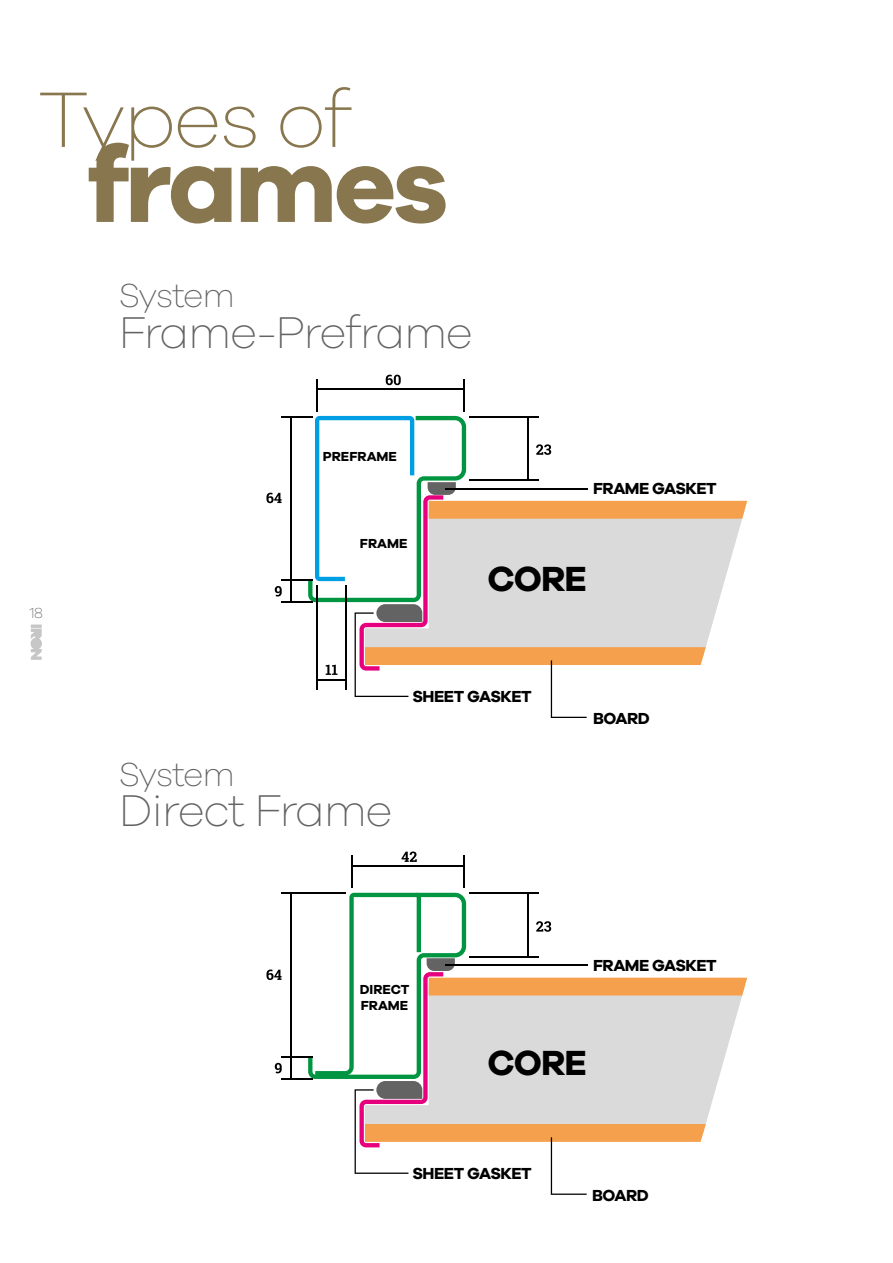
<style>
.page{position:relative;width:893px;height:1263px;background:#fff}
.page>*{position:absolute;margin:0;border:0;box-sizing:border-box;transform-origin:0 0}
.t1{font:700 108px "Galano Grotesque";letter-spacing:-.03em;color:#87764e}
.t2{font:200 81px "Galano Grotesque";letter-spacing:-.03em;color:#87764e}
.t3{font:200 45.9px "Galano Grotesque";letter-spacing:-.03em;color:#646363}
.t4{font:700 36px "Galano Grotesque";letter-spacing:-.03em;color:#000}
.t5{font:200 34.5px "Galano Grotesque";letter-spacing:-.04em;color:#646363}
.t6{font:700 16.5px "Galano Grotesque";letter-spacing:-.03em;color:#000}
.t7{font:200 15px "Galano Grotesque";color:#646363}
.t8{font:700 13.5px/16.2px "Galano Grotesque";color:#000}
</style>
<div class="page">
<svg style="left:401px;top:851px;width:16px;height:11px"></svg>
<hr style="left:351px;top:855px;width:1px;height:33px;background:#000">
<hr style="left:464px;top:855px;width:1px;height:33px;background:#000">
<hr style="left:352px;top:865px;width:112px;height:1px;background:#000">
<svg style="left:308px;top:893px;width:439px;height:302px"></svg>
<svg style="left:266px;top:969px;width:16px;height:11px"></svg>
<svg style="left:275px;top:1063px;width:7px;height:10px"></svg>
<hr style="left:281px;top:893px;width:65px;height:1px;background:#000">
<hr style="left:281px;top:1078px;width:32px;height:1px;background:#000">
<hr style="left:290px;top:893px;width:2px;height:164px;background:#000">
<hr style="left:290px;top:1057px;width:2px;height:21px;background:#000">
<hr style="left:281px;top:1056px;width:32px;height:2px;background:#000">
<svg style="left:266px;top:493px;width:16px;height:10px"></svg>
<svg style="left:275px;top:586px;width:7px;height:10px"></svg>
<svg style="left:386px;top:375px;width:15px;height:10px"></svg>
<hr style="left:281px;top:416px;width:32px;height:1px;background:#000">
<hr style="left:281px;top:601px;width:32px;height:1px;background:#000">
<hr style="left:290px;top:417px;width:2px;height:163px;background:#000">
<hr style="left:290px;top:580px;width:2px;height:22px;background:#000">
<hr style="left:281px;top:579px;width:32px;height:2px;background:#000">
<hr style="left:316px;top:379px;width:1px;height:32px;background:#000">
<hr style="left:464px;top:379px;width:1px;height:32px;background:#000">
<hr style="left:317px;top:388px;width:147px;height:2px;background:#000">
<svg style="left:308px;top:416px;width:439px;height:302px"></svg>
<svg style="left:31px;top:624px;width:11px;height:36px"></svg>
<h2 class="t2" style="left:38px;top:71px;width:315px">Types of</h2>
<h1 class="t1" style="left:87px;top:119px;width:363px">frames</h1>
<h3 class="t5" style="left:119px;top:275px;width:118px">System</h3>
<h3 class="t3" style="left:119px;top:305px;width:356px">Frame-Preframe</h3>
<p class="t7" style="left:30px;top:604px;width:15px">18</p>
<p class="t8" style="left:323px;top:448px;width:76px">PREFRAME</p>
<p class="t8" style="left:360px;top:535px;width:49px">FRAME</p>
<p class="t6" style="left:593px;top:478px;width:125px">FRAME GASKET</p>
<h3 class="t4" style="left:487px;top:556px;width:101px">CORE</h3>
<p class="t6" style="left:412px;top:686px;width:121px">SHEET GASKET</p>
<h3 class="t5" style="left:119px;top:753px;width:118px">System</h3>
<h3 class="t3" style="left:119px;top:783px;width:275px">Direct Frame</h3>
<p class="t6" style="left:593px;top:708px;width:58px">BOARD</p>
<p class="t8" style="left:360px;top:981px;width:51px">DIRECT<br>FRAME</p>
<p class="t6" style="left:593px;top:955px;width:125px">FRAME GASKET</p>
<h3 class="t4" style="left:487px;top:1040px;width:101px">CORE</h3>
<p class="t6" style="left:412px;top:1163px;width:121px">SHEET GASKET</p>
<p class="t6" style="left:592px;top:1185px;width:58px">BOARD</p>
</div>
